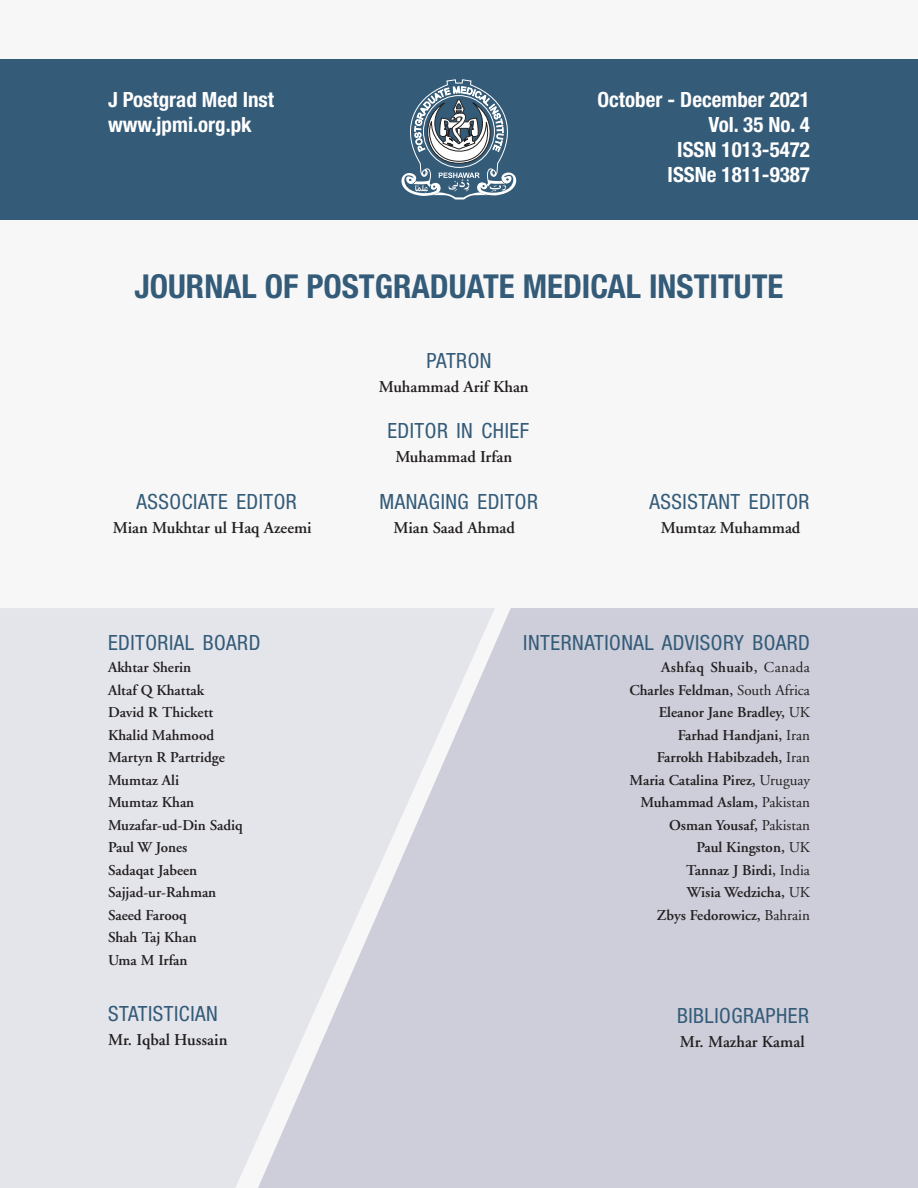
<style>
.page{position:relative;width:918px;height:1188px;background:#f7f7f8}
.page>*{position:absolute;margin:0;border:0;box-sizing:border-box;transform-origin:0 0}
.Double_Indent{font:700 condensed 33px "Helvetica Neue LT Std";color:#345b78}
.abstract_sub_head{font:condensed 21px "Helvetica Neue LT Std";letter-spacing:.025em;color:#345b78}
.Sub_Head_2{font:700 condensed 21px "Helvetica Neue LT Std";color:#fff}
.Sub_Head_1{font:700 condensed 21px "Helvetica Neue LT Std";color:#fff}
.author_name{font:600 16.5px "Adobe Garamond";color:#231f20}
.author_name-2{font:600 15px "Adobe Garamond";color:#231f20}
.abstract_sub_head-2{font:600 15px "Adobe Garamond";letter-spacing:.025em;color:#231f20}
.s1{font-weight:400}
</style>
<div class="page">
<div style="left:0;top:608px;width:258px;height:580px;background:#e4e5eb"></div>
<svg style="left:258px;top:608px;width:660px;height:580px;background:#d2d2dd"></svg>
<div style="left:0;top:59px;width:918px;height:161px;background:#345b78"></div>
<svg style="left:401px;top:79px;width:116px;height:121px"></svg>
<p class="Sub_Head_1" style="left:108px;top:87px;width:168px">J Postgrad Med Inst</p>
<p class="Sub_Head_1" style="left:108px;top:112px;width:145px">www.jpmi.org.pk</p>
<p class="Sub_Head_2" style="left:598px;top:87px;width:214px">October - December 2021</p>
<p class="Sub_Head_2" style="left:708px;top:112px;width:103px">Vol. 35 No. 4</p>
<p class="Sub_Head_2" style="left:677px;top:137px;width:134px">ISSN 1013-5472</p>
<p class="Sub_Head_2" style="left:668px;top:162px;width:144px">ISSNe 1811-9387</p>
<p class="Double_Indent" style="left:135px;top:266px;width:650px">JOURNAL OF POSTGRADUATE MEDICAL INSTITUTE</p>
<p class="abstract_sub_head" style="left:137px;top:489px;width:162px">ASSOCIATE EDITOR</p>
<p class="author_name" style="left:113px;top:519px;width:200px">Mian Mukhtar ul Haq Azeemi</p>
<p class="abstract_sub_head" style="left:108px;top:630px;width:154px">EDITORIAL BOARD</p>
<p class="author_name-2" style="left:108px;top:659px;width:85px">Akhtar Sherin</p>
<p class="author_name-2" style="left:108px;top:682px;width:98px">Altaf Q Khattak</p>
<p class="author_name-2" style="left:108px;top:704px;width:107px">David R Thickett</p>
<p class="author_name-2" style="left:108px;top:727px;width:108px">Khalid Mahmood</p>
<p class="author_name-2" style="left:108px;top:749px;width:118px">Martyn R Partridge</p>
<p class="author_name-2" style="left:108px;top:772px;width:73px">Mumtaz Ali</p>
<p class="author_name-2" style="left:108px;top:794px;width:88px">Mumtaz Khan</p>
<p class="author_name-2" style="left:108px;top:817px;width:136px">Muzafar-ud-Din Sadiq</p>
<p class="author_name-2" style="left:108px;top:839px;width:81px">Paul W Jones</p>
<p class="author_name-2" style="left:108px;top:862px;width:91px">Sadaqat Jabeen</p>
<p class="author_name-2" style="left:108px;top:884px;width:110px">Sajjad-ur-Rahman</p>
<p class="author_name-2" style="left:108px;top:907px;width:80px">Saeed Farooq</p>
<p class="author_name-2" style="left:108px;top:929px;width:90px">Shah Taj Khan</p>
<p class="author_name-2" style="left:108px;top:952px;width:81px">Uma M Irfan</p>
<p class="abstract_sub_head" style="left:108px;top:1001px;width:111px">STATISTICIAN</p>
<p class="author_name" style="left:108px;top:1031px;width:121px">Mr. Iqbal Hussain</p>
<p class="abstract_sub_head" style="left:426px;top:348px;width:67px">PATRON</p>
<p class="author_name" style="left:379px;top:378px;width:151px">Muhammad Arif Khan</p>
<p class="abstract_sub_head" style="left:387px;top:419px;width:143px">EDITOR IN CHIEF</p>
<p class="author_name" style="left:395px;top:448px;width:118px">Muhammad Irfan</p>
<p class="abstract_sub_head" style="left:379px;top:489px;width:160px">MANAGING EDITOR</p>
<p class="author_name" style="left:393px;top:519px;width:123px">Mian Saad Ahmad</p>
<p class="abstract_sub_head" style="left:650px;top:489px;width:161px">ASSISTANT EDITOR</p>
<p class="author_name" style="left:661px;top:519px;width:141px">Mumtaz Muhammad</p>
<p class="abstract_sub_head" style="left:523px;top:630px;width:288px">INTERNATIONAL ADVISORY BOARD</p>
<p class="abstract_sub_head-2" style="left:661px;top:659px;width:150px">Ashfaq Shuaib, <span class="s1">Canada</span></p>
<p class="author_name-2" style="left:629px;top:682px;width:182px">Charles Feldman, <span class="s1">South Africa</span></p>
<p class="author_name-2" style="left:659px;top:704px;width:153px">Eleanor Jane Bradley, <span class="s1">UK</span></p>
<p class="author_name-2" style="left:678px;top:727px;width:134px">Farhad Handjani, <span class="s1">Iran</span></p>
<p class="author_name-2" style="left:657px;top:749px;width:155px">Farrokh Habibzadeh, <span class="s1">Iran</span></p>
<p class="author_name-2" style="left:629px;top:772px;width:182px">Maria Catalina Pirez, <span class="s1">Uruguay</span></p>
<p class="author_name-2" style="left:641px;top:794px;width:171px">Muhammad Aslam, <span class="s1">Pakistan</span></p>
<p class="author_name-2" style="left:669px;top:817px;width:142px">Osman Yousaf, <span class="s1">Pakistan</span></p>
<p class="author_name-2" style="left:696px;top:839px;width:115px">Paul Kingston, <span class="s1">UK</span></p>
<p class="author_name-2" style="left:686px;top:862px;width:125px">Tannaz J Birdi, <span class="s1">India</span></p>
<p class="author_name-2" style="left:687px;top:884px;width:125px">Wisia Wedzicha, <span class="s1">UK</span></p>
<p class="author_name-2" style="left:657px;top:907px;width:155px">Zbys Fedorowicz, <span class="s1">Bahrain</span></p>
<p class="abstract_sub_head" style="left:677px;top:1003px;width:134px">BIBLIOGRAPHER</p>
<p class="author_name" style="left:680px;top:1033px;width:126px">Mr. Mazhar Kamal</p>
</div>
